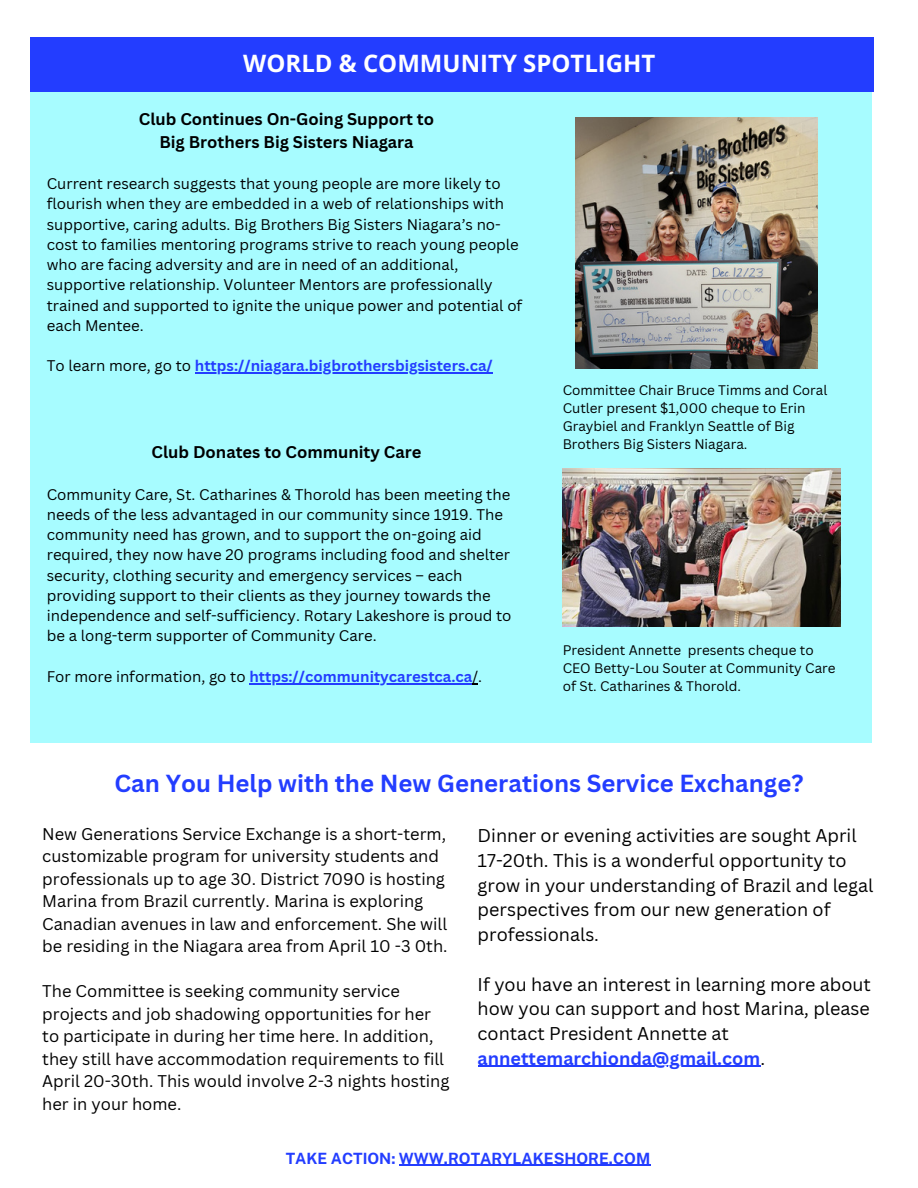
<style>
.page{position:relative;width:918px;height:1188px;background:#fff}
.page>*{position:absolute;margin:0;border:0;box-sizing:border-box;transform-origin:0 0}
.t1{font:700 24px "Canva Sans";color:#233dff}
.t2{font:700 24px "Open Sans";color:#fff}
.t3{font:18px/24.8px "Canva Sans";color:#000}
.t4{font:16.5px/22.5px "Canva Sans";color:#000}
.t5{font:700 16.5px/22.5px "Canva Sans";color:#000;text-align:center}
.t6{font:700 15.45px "Public Sans";color:#233dff}
.t7{font:15px/20.2px "Canva Sans";color:#000}
.t8{font:700 15px "Canva Sans";color:#233dff}
.t9{font:13.5px/18px "Canva Sans";color:#000}
.s1{font-weight:400;color:#000}
.s2{font-weight:700;color:#233dff}
</style>
<div class="page">
<div style="left:30px;top:92px;width:842px;height:651px;background:#a7fcff"></div>
<div style="left:30px;top:37px;width:843px;height:55px;background:#233dff"></div>
<img style="left:576px;top:118px;width:242px;height:250px">
<img style="left:563px;top:468px;width:278px;height:159px">
<hr style="left:399px;top:1165px;width:251px;height:1px;background:#233dff">
<hr style="left:195px;top:373px;width:298px;height:1px;background:#233dff">
<hr style="left:249px;top:683px;width:223px;height:1px;background:#233dff">
<hr style="left:478px;top:1066px;width:282px;height:1px;background:#233dff">
<h1 class="t2" style="left:243px;top:46px;width:414px">WORLD &amp; COMMUNITY SPOTLIGHT</h1>
<p class="t5" style="left:139px;top:107px;width:297px">Club Continues On-Going Support to<br>Big Brothers Big Sisters Niagara</p>
<p class="t7" style="left:47px;top:173px;width:477px">Current research suggests that young people are more likely to flourish when they are embedded in a web of relationships with supportive, caring adults. Big Brothers Big Sisters Niagara’s no&shy;cost to families mentoring programs strive to reach young people who are facing adversity and are in need of an additional, supportive relationship. Volunteer Mentors are professionally trained and supported to ignite the unique power and potential of each Mentee.</p>
<p class="t8" style="left:47px;top:355px;width:448px"><span class="s1">To learn more, go to</span> https://niagara.bigbrothersbigsisters.ca/</p>
<p class="t5" style="left:152px;top:440px;width:271px">Club Donates to Community Care</p>
<p class="t7" style="left:47px;top:484px;width:466px">Community Care, St. Catharines &amp; Thorold has been meeting the needs of the less advantaged in our community since 1919. The community need has grown, and to support the on-going aid required, they now have 20 programs including food and shelter security, clothing security and emergency services – each providing support to their clients as they journey towards the independence and self-sufficiency. Rotary Lakeshore is proud to be a long-term supporter of Community Care.</p>
<p class="t8" style="left:47px;top:666px;width:437px"><span class="s1">For more information, go to</span> https://communitycarestca.ca<span class="s1">/.</span></p>
<p class="t9" style="left:563px;top:381px;width:266px">Committee Chair Bruce Timms and Coral Cutler present $1,000 cheque to Erin Graybiel and Franklyn Seattle of Big Brothers Big Sisters Niagara.</p>
<p class="t9" style="left:563px;top:641px;width:274px">President Annette presents cheque to<br>CEO Betty-Lou Souter at Community Care of St. Catharines &amp; Thorold.</p>
<h1 class="t1" style="left:114px;top:767px;width:691px">Can You Help with the New Generations Service Exchange?</h1>
<p class="t4" style="left:42px;top:822px;width:407px">New Generations Service Exchange is a short-term, customizable program for university students and professionals up to age 30. District 7090 is hosting Marina from Brazil currently. Marina is exploring Canadian avenues in law and enforcement. She will be residing in the Niagara area from April 10 -3 0th.</p>
<p class="t4" style="left:42px;top:980px;width:409px">The Committee is seeking community service projects and job shadowing opportunities for her to participate in during her time here. In addition, they still have accommodation requirements to fill April 20-30th. This would involve 2-3 nights hosting her in your home.</p>
<p class="t3" style="left:478px;top:823px;width:397px">Dinner or evening activities are sought April 17-20th. This is a wonderful opportunity to grow in your understanding of Brazil and legal perspectives from our new generation of professionals.</p>
<p class="t3" style="left:478px;top:971px;width:395px">If you have an interest in learning more about how you can support and host Marina, please contact President Annette at <span class="s2">annettemarchionda@gmail.com</span>.</p>
<p class="t6" style="left:286px;top:1149px;width:366px">TAKE ACTION: WWW.ROTARYLAKESHORE.COM</p>
</div>
